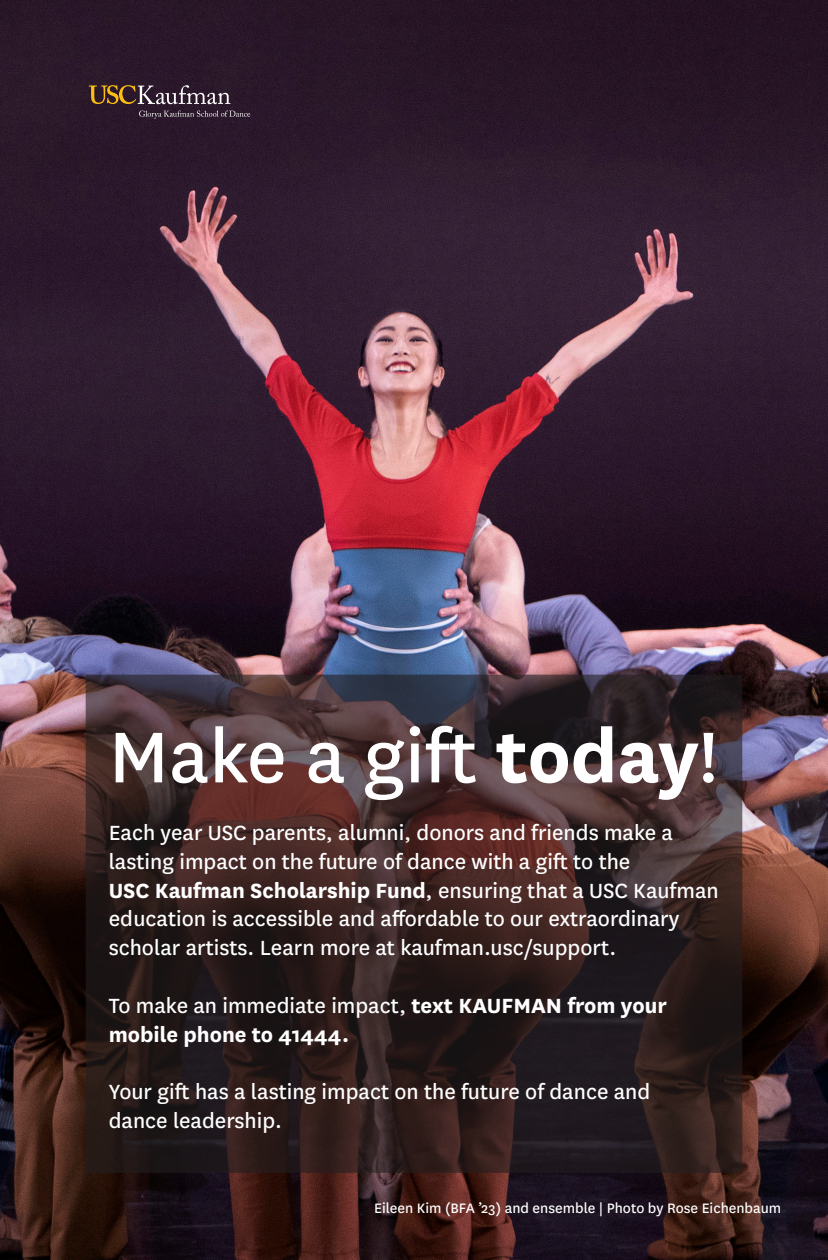
<style>
.page{position:relative;width:828px;height:1260px;background:#fff}
.page>*{position:absolute;margin:0;border:0;box-sizing:border-box;transform-origin:0 0}
.t1{font:84px "National";color:#fff}
.t2{font:24px/28.8px "National";color:#fff}
.t3{font:700 24px/28.8px "National";color:#fff}
.t4{font:16px "National";color:#fff}
.s1{font-weight:700}
.s2{font-weight:400}
</style>
<div class="page">
<img style="left:0;top:0;width:828px;height:1260px">
<svg style="left:89px;top:678px;width:650px;height:492px;background:#342324"></svg>
<div style="left:86px;top:675px;width:656px;height:498px;border:2px solid #231f20"></div>
<svg style="left:139px;top:111px;width:111px;height:8px"></svg>
<svg style="left:89px;top:85px;width:141px;height:19px;background:#624e49"></svg>
<p class="t1" style="left:109px;top:701px;width:611px">Make a gift <span class="s1">today</span>!</p>
<p class="t2" style="left:109px;top:817px;width:612px">Each year USC parents, alumni, donors and friends make a lasting impact on the future of dance with a gift to the<br><span class="s1">USC Kaufman Scholarship Fund</span>, ensuring that a USC Kaufman education is accessible and affordable to our extraordinary scholar artists. Learn more at kaufman.usc/support.</p>
<p class="t3" style="left:109px;top:989px;width:560px"><span class="s2">To make an immediate impact,</span> text KAUFMAN from your mobile phone to 41444.</p>
<p class="t2" style="left:109px;top:1076px;width:543px">Your gift has a lasting impact on the future of dance and dance leadership.</p>
<p class="t4" style="left:374px;top:1198px;width:409px">Eileen Kim (BFA ’23) and ensemble | Photo by Rose Eichenbaum</p>
</div>
